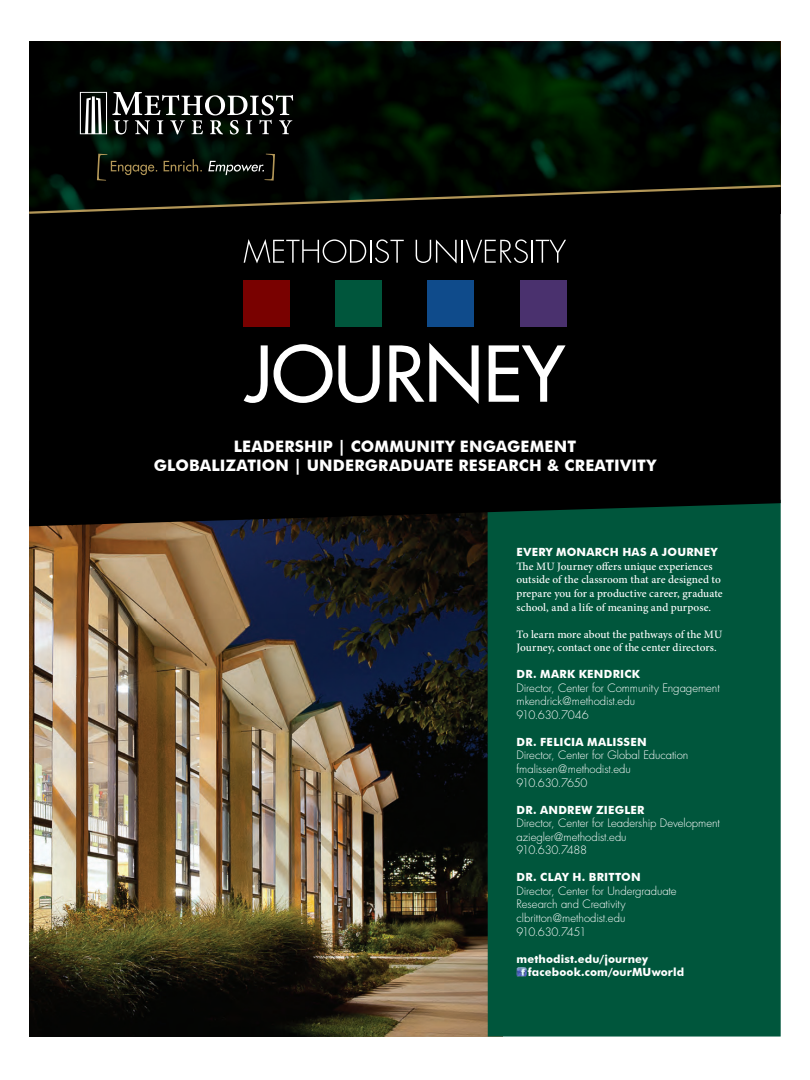
<style>
.page{position:relative;width:810px;height:1080px;background:#fff}
.page>*{position:absolute;margin:0;border:0;box-sizing:border-box;transform-origin:0 0}
.t1{font:700 15.75px/19px "Futura BT";letter-spacing:.01em;color:#fff;text-align:center}
.t2{font:300 11.25px/13.5px "Futura";letter-spacing:-.005em;color:#fff}
.t3{font:500 11.25px/13.5px "Minion Pro";color:#fff}
.t4{font:700 11.25px/13.5px "Futura BT";letter-spacing:.01em;color:#fff}
.s1{font-family:"Futura BT";font-weight:700}
</style>
<div class="page">
<img style="left:29px;top:526px;width:459px;height:511px">
<div style="left:488px;top:526px;width:293px;height:511px;background:#00563c"></div>
<svg style="left:517px;top:967px;width:9px;height:10px"></svg>
<div style="left:29px;top:215px;width:752px;height:311px;background:#000"></div>
<svg style="left:29px;top:41px;width:752px;height:113px;background:#000c03"></svg>
<svg style="left:80px;top:92px;width:213px;height:42px"></svg>
<svg style="left:29px;top:154px;width:752px;height:61px;background:#090d06"></svg>
<div style="left:336px;top:280px;width:46px;height:46px;background:#00563c"></div>
<div style="left:244px;top:280px;width:46px;height:46px;background:#790100"></div>
<div style="left:428px;top:280px;width:46px;height:46px;background:#0f4b8b"></div>
<div style="left:520px;top:280px;width:46px;height:46px;background:#4a316e"></div>
<svg style="left:244px;top:239px;width:160px;height:24px;background:#2d2d2d"></svg>
<svg style="left:416px;top:239px;width:150px;height:24px;background:#2e2e2e"></svg>
<svg style="left:244px;top:345px;width:24px;height:58px"></svg>
<svg style="left:274px;top:344px;width:106px;height:59px"></svg>
<svg style="left:389px;top:343px;width:90px;height:61px"></svg>
<svg style="left:489px;top:345px;width:77px;height:57px"></svg>
<p class="t1" style="left:154px;top:437px;width:504px">LEADERSHIP | COMMUNITY ENGAGEMENT<br>GLOBALIZATION | UNDERGRADUATE RESEARCH &amp; CREATIVITY</p>
<p class="t3" style="left:517px;top:546px;width:208px"><span class="s1">EVERY MONARCH HAS A JOURNEY </span>The MU Journey offers unique experiences outside of the classroom that are designed to prepare you for a productive career, graduate school, and a life of meaning and purpose.</p>
<p class="t3" style="left:517px;top:627px;width:207px">To learn more about the pathways of the MU<br>Journey, contact one of the center directors.</p>
<p class="t2" style="left:517px;top:668px;width:205px"><span class="s1">DR. MARK KENDRICK<br></span>Director, Center for Community Engagement mkendrick@methodist.edu<br>910.630.7046</p>
<p class="t2" style="left:517px;top:735px;width:173px"><span class="s1">DR. FELICIA MALISSEN<br></span>Director, Center for Global Education fmalissen@methodist.edu<br>910.630.7650</p>
<p class="t2" style="left:517px;top:803px;width:205px"><span class="s1">DR. ANDREW ZIEGLER<br></span>Director, Center for Leadership Development aziegler@methodist.edu<br>910.630.7488</p>
<p class="t2" style="left:517px;top:871px;width:162px"><span class="s1">DR. CLAY H. BRITTON<br></span>Director, Center for Undergraduate<br>Research and Creativity clbritton@methodist.edu<br>910.630.7451</p>
<p class="t4" style="left:528px;top:952px;width:158px;text-indent:-11px">methodist.edu/journey facebook.com/ourMUworld</p>
</div>
